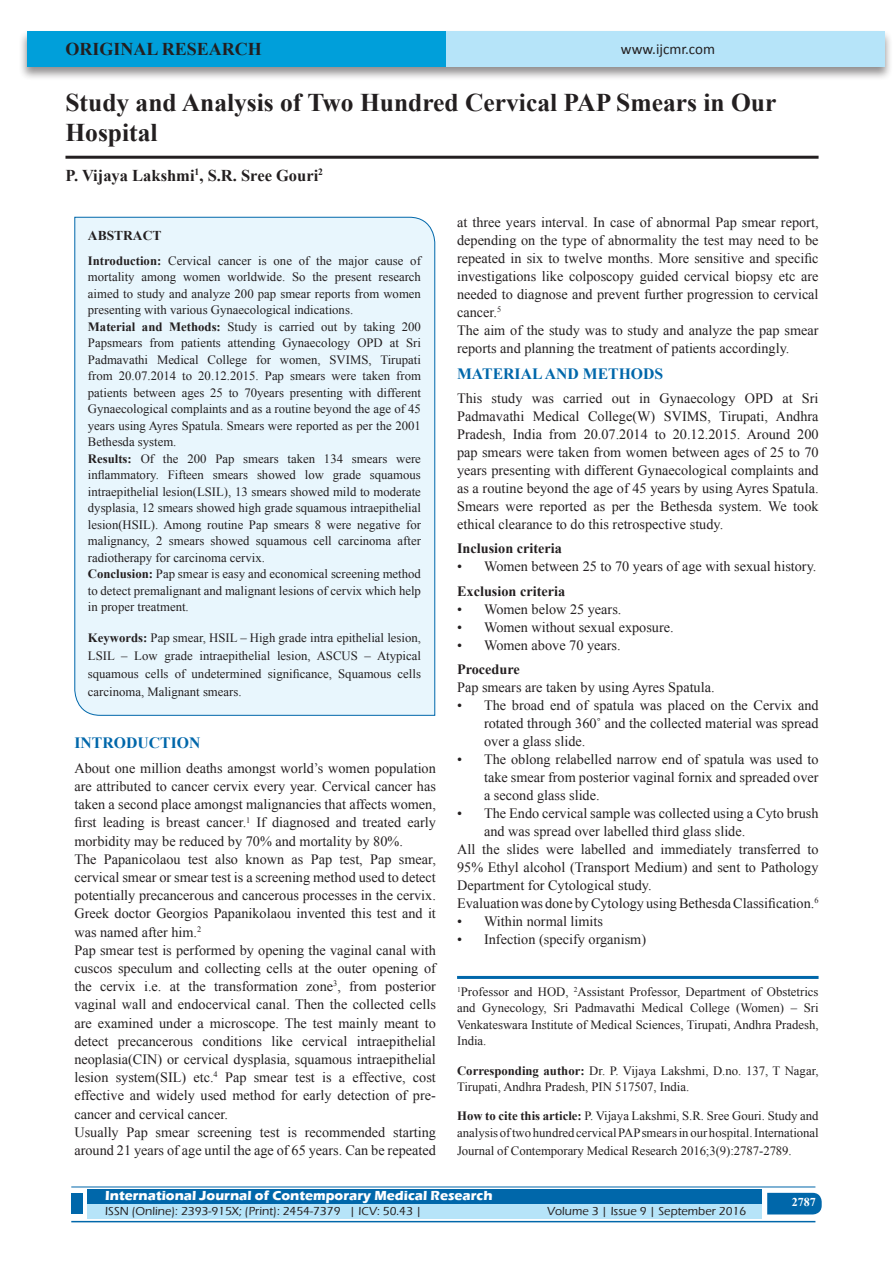
<style>
.page{position:relative;width:893px;height:1263px;background:#fff}
.page>*{position:absolute;margin:0;border:0;box-sizing:border-box;transform-origin:0 0}
.A_Title_New{font:700 25.5px/30px "Times New Roman";color:#231f20}
.AT_new{font:700 18px "Times New Roman";color:#231f20}
.AU-New{font:700 16.5px "Times New Roman";color:#231f20}
.t1{font:700 15.75px "Times New Roman";color:#0067aa}
.t2{font:15px "Calibri";color:#231f20}
.TX_New{font:14.25px/18px "Times New Roman";color:#231f20;text-align:justify}
.t3{font:700 14.25px "Times New Roman";color:#231f20}
.t4{font:700 13.5px "Eras ITC";color:#fff}
.t5{font:700 13.5px "Times New Roman";color:#231f20}
.Affi_New{font:12.75px/16.5px "Times New Roman";color:#231f20;text-align:justify}
.HTC_new{font:12.75px/16.5px "Times New Roman";color:#231f20}
.Corresponding{font:12.75px/16.5px "Times New Roman";color:#231f20}
.t6{font:500 12px "Eras ITC";color:#231f20}
.t7{font:700 12px "Times New Roman";color:#fff}
.s1{font-weight:700}
</style>
<div class="page">
<div style="left:19px;top:29px;width:874px;height:52px;background:#231f20;opacity:.5"></div>
<div style="left:27px;top:31px;width:858px;height:35px;background:#b6e4f9"></div>
<div style="left:27px;top:31px;width:419px;height:35px;background:#009fda"></div>
<div style="left:87px;top:1189px;width:674px;height:15px;background:#0067aa"></div>
<div style="left:87px;top:1204px;width:674px;height:15px;background:#b6e4f9"></div>
<svg style="left:767px;top:1193px;width:55px;height:21px"></svg>
<hr style="left:71px;top:1186px;width:744px;height:1px;background:#0067aa">
<hr style="left:71px;top:1221px;width:744px;height:1px;background:#0067aa">
<div style="left:71px;top:1193px;width:12px;height:21px;background:#0067aa"></div>
<hr style="left:65px;top:156px;width:754px;height:3px;background:#231f20">
<div style="left:74px;top:216px;width:361px;height:500px;background:#e8f6fd"></div>
<hr style="left:457px;top:976px;width:362px;height:3px;background:#0067aa">
<p class="AT_new" style="left:65px;top:36px;width:198px">ORIGINAL RESEARCH</p>
<p class="t2" style="left:621px;top:40px;width:96px">www.ijcmr.com</p>
<p class="A_Title_New" style="left:65px;top:87px;width:712px">Study and Analysis of Two Hundred Cervical PAP Smears in Our<br>Hospital</p>
<p class="AU-New" style="left:65px;top:164px;width:259px">P. Vijaya Lakshmi<sup>1</sup>, S.R. Sree Gouri<sup>2</sup></p>
<p class="t5" style="left:88px;top:226px;width:75px">ABSTRACT</p>
<p class="Affi_New" style="left:88px;top:252px;width:335px;text-align:left"><span class="s1">Introduction:</span> Cervical cancer is one of the major cause of mortality among women worldwide. So the present research aimed to study and analyze 200 pap smear reports from women presenting with various Gynaecological indications.<br><span class="s1">Material and Methods:</span> Study is carried out by taking 200<br>Papsmears from patients attending Gynaecology OPD at Sri Padmavathi Medical College for women, SVIMS, Tirupati from 20.07.2014 to 20.12.2015. Pap smears were taken from patients between ages 25 to 70years presenting with different Gynaecological complaints and as a routine beyond the age of 45 years using Ayres Spatula. Smears were reported as per the 2001<br>Bethesda system.<br><span class="s1">Results:</span> Of the 200 Pap smears taken 134 smears were inflammatory. Fifteen smears showed low grade squamous intraepithelial lesion(LSIL), 13 smears showed mild to moderate dysplasia, 12 smears showed high grade squamous intraepithelial lesion(HSIL). Among routine Pap smears 8 were negative for malignancy, 2 smears showed squamous cell carcinoma after radiotherapy for carcinoma cervix.<br><span class="s1">Conclusion:</span> Pap smear is easy and economical screening method to detect premalignant and malignant lesions of cervix which help in proper treatment.</p>
<p class="Affi_New" style="left:88px;top:628px;width:335px;line-height:18px"><span class="s1">Keywords:</span> Pap smear, HSIL – High grade intra epithelial lesion, LSIL – Low grade intraepithelial lesion, ASCUS – Atypical squamous cells of undetermined significance, Squamous cells carcinoma, Malignant smears.</p>
<h1 class="t1" style="left:74px;top:732px;width:127px">INTRODUCTION</h1>
<p class="TX_New" style="left:74px;top:759px;width:363px">About one million deaths amongst world’s women population are attributed to cancer cervix every year. Cervical cancer has taken a second place amongst malignancies that affects women, first leading is breast cancer.<sup>1</sup> If diagnosed and treated early morbidity may be reduced by 70% and mortality by 80%.</p>
<p class="TX_New" style="left:74px;top:850px;width:363px">The Papanicolaou test also known as Pap test, Pap smear, cervical smear or smear test is a screening method used to detect potentially precancerous and cancerous processes in the cervix.<br>Greek doctor Georgios Papanikolaou invented this test and it was named after him.<sup>2</sup></p>
<p class="TX_New" style="left:74px;top:941px;width:363px">Pap smear test is performed by opening the vaginal canal with cuscos speculum and collecting cells at the outer opening of the cervix i.e. at the transformation zone<sup>3</sup>, from posterior vaginal wall and endocervical canal. Then the collected cells are examined under a microscope. The test mainly meant to detect precancerous conditions like cervical intraepithelial neoplasia(CIN) or cervical dysplasia, squamous intraepithelial lesion system(SIL) etc.<sup>4</sup> Pap smear test is a effective, cost effective and widely used method for early detection of pre&shy;cancer and cervical cancer.</p>
<p class="TX_New" style="left:74px;top:1123px;width:363px">Usually Pap smear screening test is recommended starting around 21 years of age until the age of 65 years. Can be repeated</p>
<p class="TX_New" style="left:457px;top:213px;width:363px">at three years interval. In case of abnormal Pap smear report, depending on the type of abnormality the test may need to be repeated in six to twelve months. More sensitive and specific investigations like colposcopy guided cervical biopsy etc are needed to diagnose and prevent further progression to cervical cancer.<sup>5</sup></p>
<p class="TX_New" style="left:457px;top:321px;width:363px">The aim of the study was to study and analyze the pap smear reports and planning the treatment of patients accordingly.</p>
<h1 class="t1" style="left:457px;top:362px;width:208px">MATERIAL AND METHODS</h1>
<p class="TX_New" style="left:457px;top:389px;width:363px">This study was carried out in Gynaecology OPD at Sri Padmavathi Medical College(W) SVIMS, Tirupati, Andhra Pradesh, India from 20.07.2014 to 20.12.2015. Around 200 pap smears were taken from women between ages of 25 to 70 years presenting with different Gynaecological complaints and as a routine beyond the age of 45 years by using Ayres Spatula.<br>Smears were reported as per the Bethesda system. We took ethical clearance to do this retrospective study.</p>
<h2 class="t3" style="left:457px;top:539px;width:106px">Inclusion criteria</h2>
<p class="TX_New" style="left:457px;top:557px;width:361px">• Women between 25 to 70 years of age with sexual history.</p>
<h2 class="t3" style="left:457px;top:581px;width:110px">Exclusion criteria</h2>
<p class="TX_New" style="left:457px;top:600px;width:166px">• Women below 25 years.</p>
<p class="TX_New" style="left:457px;top:618px;width:218px">• Women without sexual exposure.</p>
<p class="TX_New" style="left:457px;top:636px;width:165px">• Women above 70 years.</p>
<h2 class="t3" style="left:457px;top:660px;width:64px">Procedure</h2>
<p class="TX_New" style="left:457px;top:678px;width:259px">Pap smears are taken by using Ayres Spatula.</p>
<p class="TX_New" style="left:484px;top:696px;width:336px;text-indent:-27px">• The broad end of spatula was placed on the Cervix and rotated through 360˚ and the collected material was spread over a glass slide.</p>
<p class="TX_New" style="left:484px;top:750px;width:336px;text-indent:-27px">• The oblong relabelled narrow end of spatula was used to take smear from posterior vaginal fornix and spreaded over a second glass slide.</p>
<p class="TX_New" style="left:484px;top:804px;width:336px;text-indent:-27px">• The Endo cervical sample was collected using a Cyto brush and was spread over labelled third glass slide.</p>
<p class="TX_New" style="left:457px;top:840px;width:363px">All the slides were labelled and immediately transferred to 95% Ethyl alcohol (Transport Medium) and sent to Pathology Department for Cytological study.</p>
<p class="TX_New" style="left:457px;top:894px;width:363px">Evaluation was done by Cytology using Bethesda Classification.<sup>6</sup></p>
<p class="TX_New" style="left:457px;top:912px;width:147px">• Within normal limits</p>
<p class="TX_New" style="left:457px;top:930px;width:190px">• Infection (specify organism)</p>
<p class="Affi_New" style="left:457px;top:983px;width:363px"><sup>1</sup>Professor and HOD, <sup>2</sup>Assistant Professor, Department of Obstetrics and Gynecology, Sri Padmavathi Medical College (Women) – Sri Venkateswara Institute of Medical Sciences, Tirupati, Andhra Pradesh, India.</p>
<p class="Corresponding" style="left:457px;top:1062px;width:363px"><span class="s1">Corresponding author:</span> Dr. P. Vijaya Lakshmi, D.no. 137, T Nagar,<br>Tirupati, Andhra Pradesh, PIN 517507, India.</p>
<p class="HTC_new" style="left:457px;top:1108px;width:363px"><span class="s1">How to cite this article:</span> P. Vijaya Lakshmi, S.R. Sree Gouri. Study and analysis of two hundred cervical PAP smears in our hospital. International</p>
<p class="HTC_new" style="left:457px;top:1142px;width:336px">Journal of Contemporary Medical Research 2016;3(9):2787-2789.</p>
<p class="t4" style="left:105px;top:1188px;width:389px">International Journal of Contemporary Medical Research</p>
<p class="t6" style="left:105px;top:1204px;width:318px">ISSN (Online): 2393-915X; (Print): 2454-7379 | ICV: 50.43 |</p>
<p class="t6" style="left:547px;top:1204px;width:201px">Volume 3 | Issue 9 | September 2016</p>
<h4 class="t7" style="left:792px;top:1194px;width:25px">2787</h4>
</div>
